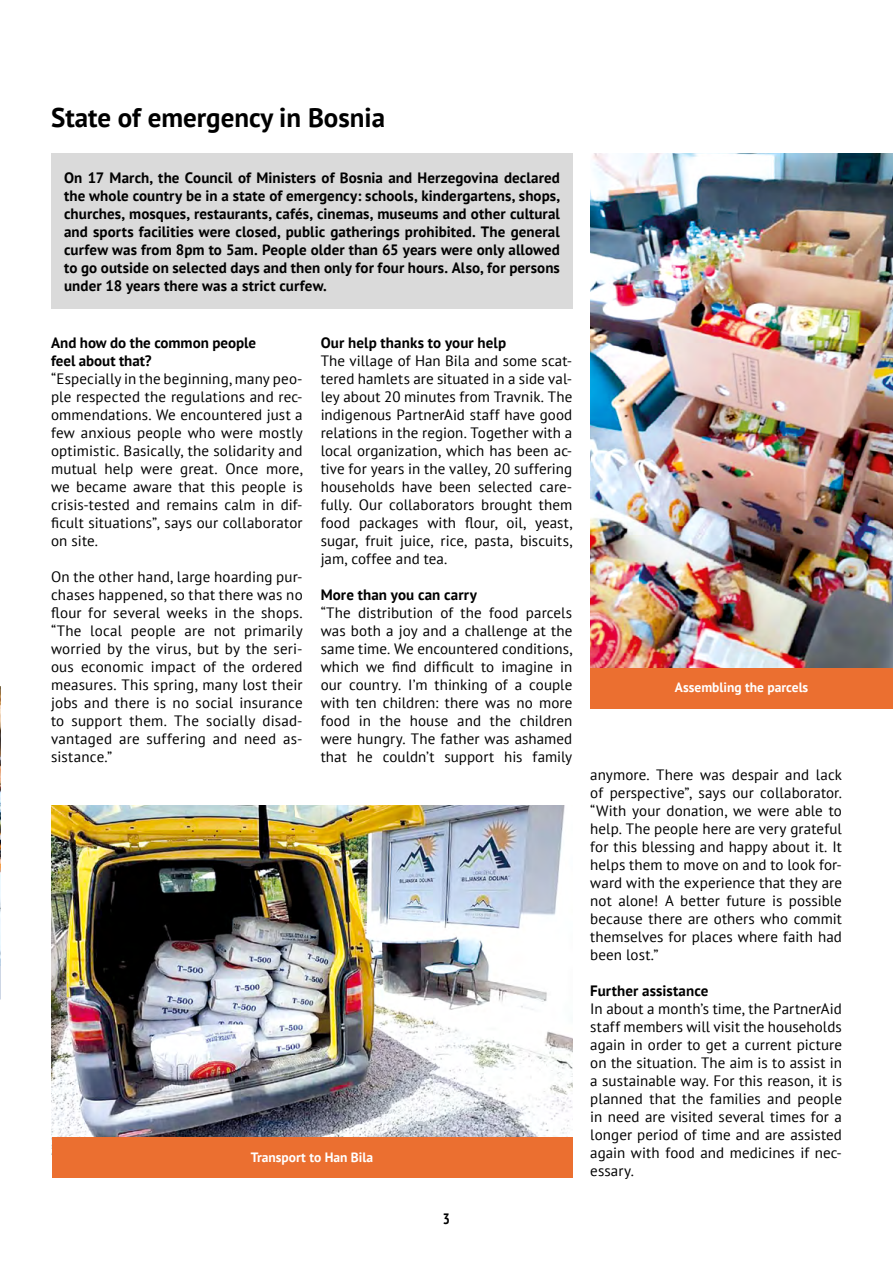
<style>
.page{position:relative;width:893px;height:1263px;background:#fff}
.page>*{position:absolute;margin:0;border:0;box-sizing:border-box;transform-origin:0 0}
.t1{font:700 27px "PT Sans";color:#000}
.t2{font:15px/18px "PT Sans";letter-spacing:.005em;color:#000;text-align:justify}
.t3{font:700 15px/18px "PT Sans";letter-spacing:.005em;color:#000}
.t4{font:700 condensed 15px "PT Sans";color:#000}
.t5{font:700 13.5px "PT Sans";color:#fff}
</style>
<div class="page">
<div style="left:51px;top:153px;width:522px;height:156px;background:#dadada"></div>
<img style="left:51px;top:805px;width:521px;height:350px">
<img style="left:0;top:687px;width:1px;height:278px">
<div style="left:52px;top:1137px;width:520px;height:41px;background:#eb6f30"></div>
<img style="left:590px;top:153px;width:303px;height:515px">
<div style="left:590px;top:668px;width:303px;height:41px;background:#eb6f30"></div>
<h1 class="t1" style="left:51px;top:99px;width:336px">State of emergency in Bosnia</h1>
<p class="t3" style="left:64px;top:168px;width:497px;text-align:justify">On 17 March, the Council of Ministers of Bosnia and Herzegovina declared the whole country be in a state of emergency: schools, kindergartens, shops, churches, mosques, restaurants, cafés, cinemas, museums and other cultural and sports facilities were closed, public gatherings prohibited. The general curfew was from 8pm to 5am. People older than 65 years were only allowed to go outside on selected days and then only for four hours. Also, for persons under 18 years there was a strict curfew.</p>
<p class="t3" style="left:51px;top:333px;width:207px">And how do the common people feel about that?</p>
<p class="t2" style="left:51px;top:369px;width:253px">“Especially in the beginning, many peo&shy;ple respected the regulations and rec&shy;ommendations. We encountered just a few anxious people who were mostly optimistic. Basically, the solidarity and mutual help were great. Once more, we became aware that this people is crisis-tested and remains calm in dif&shy;ficult situations”, says our collaborator on site.</p>
<p class="t2" style="left:51px;top:567px;width:253px">On the other hand, large hoarding pur&shy;chases happened, so that there was no flour for several weeks in the shops. “The local people are not primarily worried by the virus, but by the seri&shy;ous economic impact of the ordered measures. This spring, many lost their jobs and there is no social insurance to support them. The socially disad&shy;vantaged are suffering and need as&shy;sistance.”</p>
<p class="t3" style="left:321px;top:333px;width:187px">Our help thanks to your help</p>
<p class="t2" style="left:321px;top:351px;width:253px">The village of Han Bila and some scat&shy;tered hamlets are situated in a side val&shy;ley about 20 minutes from Travnik. The indigenous PartnerAid staff have good relations in the region. Together with a local organization, which has been ac&shy;tive for years in the valley, 20 suffering households have been selected care&shy;fully. Our collaborators brought them food packages with flour, oil, yeast, sugar, fruit juice, rice, pasta, biscuits, jam, coffee and tea.</p>
<p class="t3" style="left:321px;top:585px;width:158px">More than you can carry</p>
<p class="t2" style="left:321px;top:603px;width:253px">“The distribution of the food parcels was both a joy and a challenge at the same time. We encountered conditions, which we find difficult to imagine in our country. I’m thinking of a couple with ten children: there was no more food in the house and the children were hungry. The father was ashamed that he couldn’t support his family</p>
<p class="t5" style="left:251px;top:1148px;width:124px">Transport to Han Bila</p>
<p class="t4" style="left:443px;top:1209px;width:9px">3</p>
<p class="t5" style="left:675px;top:679px;width:135px">Assembling the parcels</p>
<p class="t2" style="left:590px;top:765px;width:253px">anymore. There was despair and lack of perspective”, says our collaborator. “With your donation, we were able to help. The people here are very grateful for this blessing and happy about it. It helps them to move on and to look for&shy;ward with the experience that they are not alone! A better future is possible because there are others who commit themselves for places where faith had been lost.”</p>
<p class="t3" style="left:590px;top:981px;width:120px">Further assistance</p>
<p class="t2" style="left:590px;top:999px;width:253px">In about a month’s time, the PartnerAid staff members will visit the households again in order to get a current picture on the situation. The aim is to assist in a sustainable way. For this reason, it is planned that the families and people in need are visited several times for a longer period of time and are assisted again with food and medicines if nec&shy;essary.</p>
</div>
